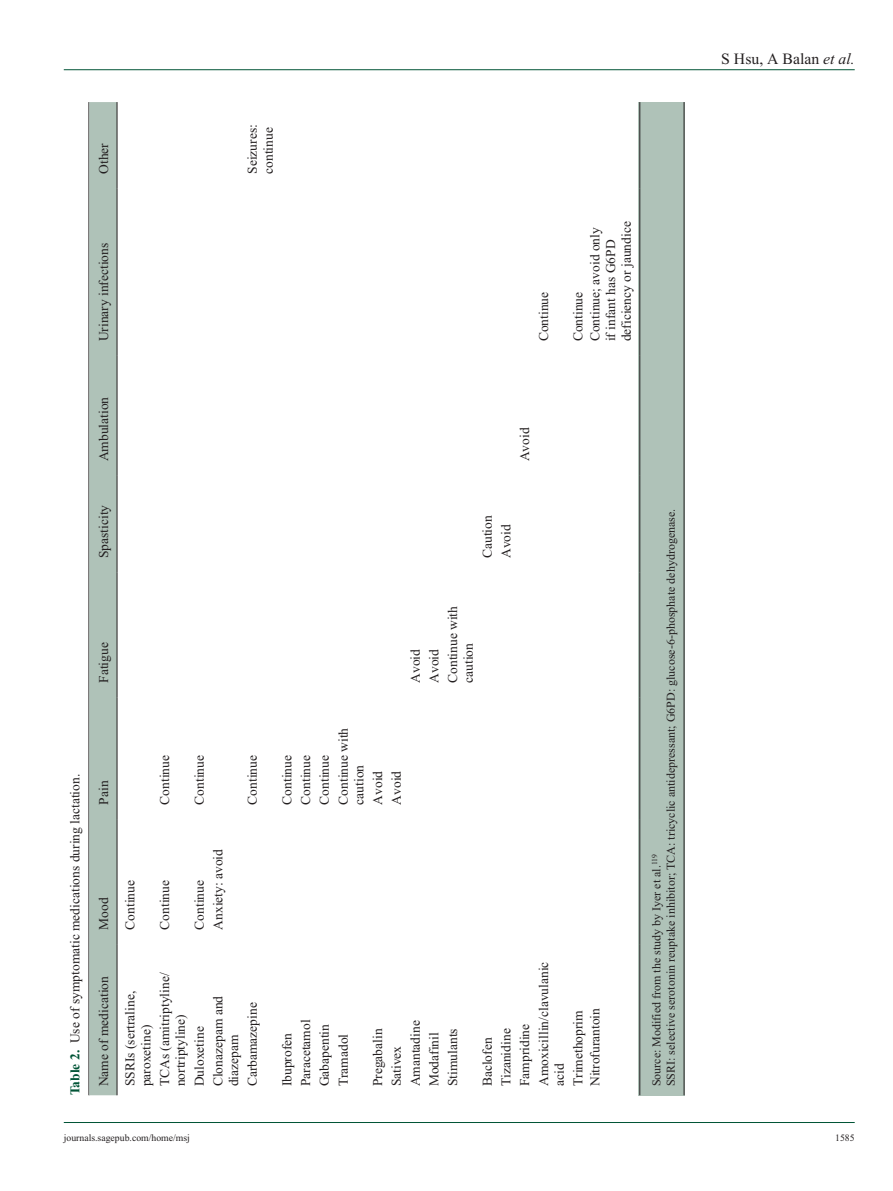
<style>
.page{position:relative;width:893px;height:1191px;background:#fff}
.page>*{position:absolute;margin:0;border:0;box-sizing:border-box;transform-origin:0 0}
.t1{font:15.75px "Times New Roman";color:#231f20}
.t2{font:13.5px/15.8px "Times New Roman";color:#231f20}
.t3{font:12px/14.2px "Times New Roman";color:#231f20}
.t4{font:9.75px "Times New Roman";color:#231f20}
.s1{font-weight:700;color:#015436}
.s2{font-style:italic}
</style>
<div class="page">
<hr style="left:64px;top:69px;width:791px;height:1px;background:#015436">
<hr style="left:64px;top:1122px;width:791px;height:1px;background:#015436">
<div style="left:639px;top:102px;width:46px;height:993px;background:#afc2b8"></div>
<hr style="left:684px;top:102px;width:1px;height:993px;background:#231f20">
<svg style="left:89px;top:102px;width:28px;height:993px;background:#aec1b7"></svg>
<hr style="left:117px;top:944px;width:1px;height:151px;background:#231f20">
<hr style="left:117px;top:819px;width:1px;height:125px;background:#231f20">
<hr style="left:117px;top:697px;width:1px;height:122px;background:#231f20">
<hr style="left:117px;top:572px;width:1px;height:125px;background:#231f20">
<hr style="left:117px;top:476px;width:1px;height:96px;background:#231f20">
<hr style="left:117px;top:356px;width:1px;height:120px;background:#231f20">
<hr style="left:117px;top:188px;width:1px;height:168px;background:#231f20">
<hr style="left:117px;top:102px;width:1px;height:86px;background:#231f20">
<hr style="left:639px;top:944px;width:1px;height:151px;background:#231f20">
<hr style="left:639px;top:819px;width:1px;height:125px;background:#231f20">
<hr style="left:639px;top:697px;width:1px;height:122px;background:#231f20">
<hr style="left:639px;top:572px;width:1px;height:125px;background:#231f20">
<hr style="left:639px;top:476px;width:1px;height:96px;background:#231f20">
<hr style="left:639px;top:356px;width:1px;height:120px;background:#231f20">
<hr style="left:639px;top:188px;width:1px;height:168px;background:#231f20">
<hr style="left:639px;top:102px;width:1px;height:86px;background:#231f20">
<p class="t2" style="left:96px;top:174px;width:32px;rotate:-90deg">Other</p>
<p class="t2" style="left:96px;top:341px;width:100px;rotate:-90deg">Urinary infections</p>
<p class="t2" style="left:244px;top:174px;width:51px;rotate:-90deg">Seizures: continue</p>
<p class="t2" style="left:536px;top:341px;width:51px;rotate:-90deg">Continue</p>
<p class="t2" style="left:587px;top:341px;width:121px;rotate:-90deg">Continue; avoid only if infant has G6PD deficiency or jaundice</p>
<p class="t2" style="left:570px;top:341px;width:51px;rotate:-90deg">Continue</p>
<p class="t2" style="left:96px;top:461px;width:66px;rotate:-90deg">Ambulation</p>
<p class="t2" style="left:96px;top:558px;width:55px;rotate:-90deg">Spasticity</p>
<p class="t2" style="left:96px;top:683px;width:42px;rotate:-90deg">Fatigue</p>
<p class="t2" style="left:61px;top:1086px;width:314px;line-height:28.5px;text-indent:-9px;rotate:-90deg"><span class="s1">Table 2.</span> Use of symptomatic medications during lactation.<br>Name of medication</p>
<p class="t2" style="left:96px;top:804px;width:26px;rotate:-90deg">Pain</p>
<p class="t2" style="left:96px;top:929px;width:34px;rotate:-90deg">Mood</p>
<p class="t2" style="left:157px;top:804px;width:51px;rotate:-90deg">Continue</p>
<p class="t2" style="left:191px;top:804px;width:51px;rotate:-90deg">Continue</p>
<p class="t2" style="left:244px;top:804px;width:51px;rotate:-90deg">Continue</p>
<p class="t2" style="left:122px;top:929px;width:51px;rotate:-90deg">Continue</p>
<p class="t2" style="left:157px;top:929px;width:51px;rotate:-90deg">Continue</p>
<p class="t2" style="left:191px;top:929px;width:51px;rotate:-90deg">Continue</p>
<p class="t2" style="left:210px;top:929px;width:82px;rotate:-90deg">Anxiety: avoid</p>
<p class="t2" style="left:157px;top:1086px;width:115px;rotate:-90deg">TCAs (amitriptyline/ nortriptyline)</p>
<p class="t2" style="left:122px;top:1086px;width:97px;rotate:-90deg">SSRIs (sertraline, paroxetine)</p>
<p class="t2" style="left:191px;top:1086px;width:61px;rotate:-90deg">Duloxetine</p>
<p class="t2" style="left:210px;top:1086px;width:92px;rotate:-90deg">Clonazepam and diazepam</p>
<p class="t2" style="left:244px;top:1086px;width:85px;rotate:-90deg">Carbamazepine</p>
<p class="t2" style="left:517px;top:461px;width:35px;rotate:-90deg">Avoid</p>
<p class="t2" style="left:479px;top:558px;width:44px;rotate:-90deg">Caution</p>
<p class="t2" style="left:498px;top:558px;width:35px;rotate:-90deg">Avoid</p>
<p class="t2" style="left:407px;top:683px;width:35px;rotate:-90deg">Avoid</p>
<p class="t2" style="left:426px;top:683px;width:35px;rotate:-90deg">Avoid</p>
<p class="t2" style="left:445px;top:683px;width:78px;rotate:-90deg">Continue with caution</p>
<p class="t2" style="left:279px;top:804px;width:51px;rotate:-90deg">Continue</p>
<p class="t2" style="left:298px;top:804px;width:51px;rotate:-90deg">Continue</p>
<p class="t2" style="left:316px;top:804px;width:51px;rotate:-90deg">Continue</p>
<p class="t2" style="left:335px;top:804px;width:78px;rotate:-90deg">Continue with caution</p>
<p class="t2" style="left:370px;top:804px;width:35px;rotate:-90deg">Avoid</p>
<p class="t2" style="left:389px;top:804px;width:35px;rotate:-90deg">Avoid</p>
<p class="t2" style="left:298px;top:1086px;width:68px;rotate:-90deg">Paracetamol</p>
<p class="t2" style="left:279px;top:1086px;width:55px;rotate:-90deg">Ibuprofen</p>
<p class="t2" style="left:316px;top:1086px;width:64px;rotate:-90deg">Gabapentin</p>
<p class="t2" style="left:335px;top:1086px;width:54px;rotate:-90deg">Tramadol</p>
<p class="t2" style="left:370px;top:1086px;width:59px;rotate:-90deg">Pregabalin</p>
<p class="t2" style="left:389px;top:1086px;width:42px;rotate:-90deg">Sativex</p>
<p class="t2" style="left:407px;top:1086px;width:67px;rotate:-90deg">Amantadine</p>
<p class="t2" style="left:426px;top:1086px;width:55px;rotate:-90deg">Modafinil</p>
<p class="t2" style="left:445px;top:1086px;width:59px;rotate:-90deg">Stimulants</p>
<p class="t2" style="left:479px;top:1086px;width:50px;rotate:-90deg">Baclofen</p>
<p class="t2" style="left:498px;top:1086px;width:59px;rotate:-90deg">Tizanidine</p>
<p class="t2" style="left:536px;top:1086px;width:126px;rotate:-90deg">Amoxicillin/clavulanic acid</p>
<p class="t2" style="left:517px;top:1086px;width:64px;rotate:-90deg">Fampridine</p>
<p class="t2" style="left:587px;top:1086px;width:79px;rotate:-90deg">Nitrofurantoin</p>
<p class="t2" style="left:570px;top:1086px;width:77px;rotate:-90deg">Trimethoprim</p>
<p class="t3" style="left:649px;top:1086px;width:579px;rotate:-90deg">Source: Modified from the study by Iyer et al.<sup>119<br></sup>SSRI: selective serotonin reuptake inhibitor; TCA: tricyclic antidepressant; G6PD: glucose-6-phosphate dehydrogenase.</p>
<p class="t1" style="left:721px;top:50px;width:135px">S Hsu, A Balan <span class="s2">et al.</span></p>
<p class="t4" style="left:64px;top:1132px;width:128px">journals.sagepub.com/home/msj</p>
<p class="t4" style="left:835px;top:1132px;width:21px">1585</p>
</div>
